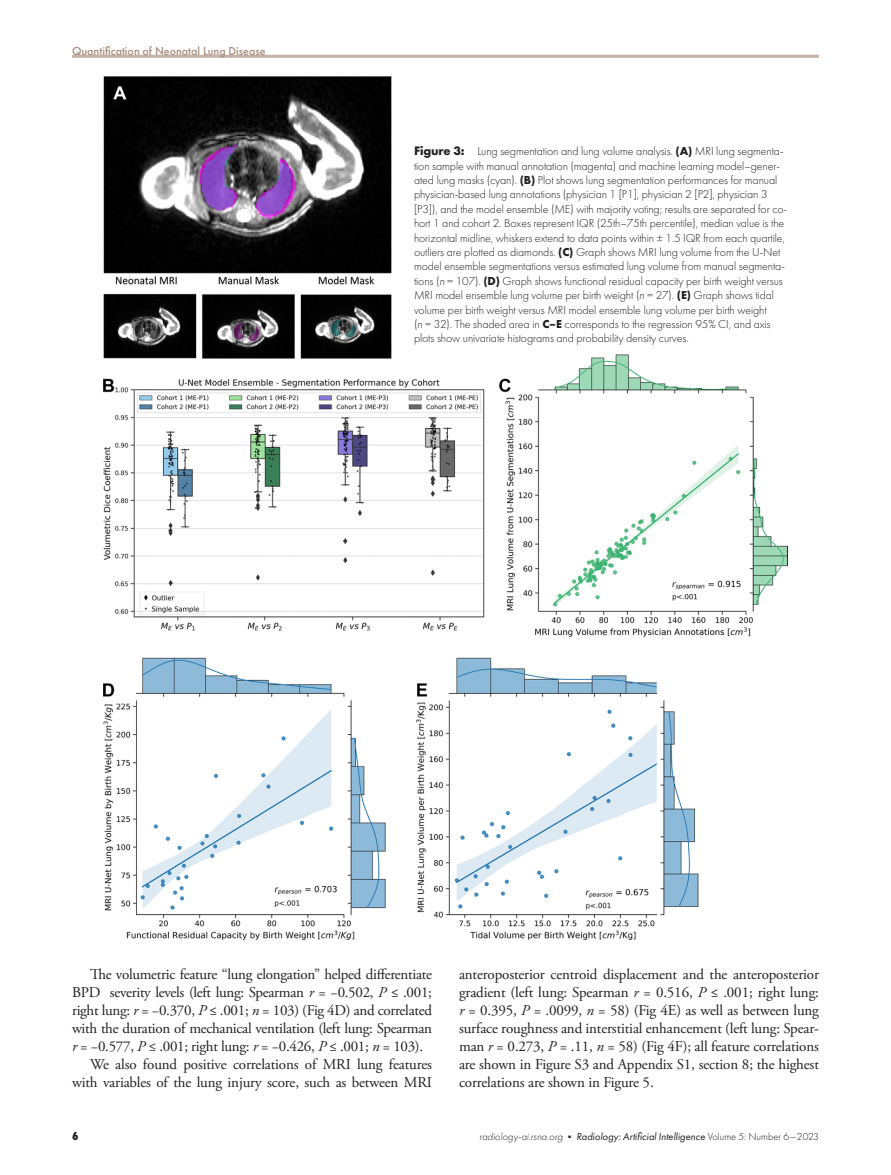
<style>
.page{position:relative;width:891px;height:1175px;background:#fff}
.page>*{position:absolute;margin:0;border:0;box-sizing:border-box;transform-origin:0 0}
.t1{font:15px/18px "Adobe Garamond Pro";letter-spacing:-.02em;color:#231f20;text-align:justify}
.t2{font:300 12px/14.4px "Futura PT";letter-spacing:-.01em;color:#231f20}
.t3{font:500 12px "Futura PT";color:#a68b7d}
.t4{font:800 12px "Futura PT Cond";color:#231f20}
.t5{font:italic 10.5px "Futura PT";color:#231f20}
.s1{font-weight:700;font-size:12.75px}
.s2{font-weight:700}
.s3{font-style:italic}
.s4{font-weight:300}
.s5{font-weight:300;font-style:normal}
</style>
<div class="page">
<hr style="left:72px;top:55px;width:747px;height:3px;background:#c5b2a8">
<img style="left:104px;top:76px;width:683px;height:863px">
<p class="t3" style="left:72px;top:43px;width:195px">Quantification of Neonatal Lung Disease</p>
<p class="t2" style="left:414px;top:144px;width:375px"><span class="s1">Figure 3:</span> Lung segmentation and lung volume analysis. <span class="s2">(A)</span> MRI lung segmenta&shy;tion sample with manual annotation (magenta) and machine learning model–gener&shy;ated lung masks (cyan). <span class="s2">(B)</span> Plot shows lung segmentation performances for manual physician-based lung annotations (physician 1 [P1], physician 2 [P2], physician 3 [P3]), and the model ensemble (ME) with majority voting; results are separated for co&shy;hort 1 and cohort 2. Boxes represent IQR (25th–75th percentile), median value is the horizontal midline, whiskers extend to data points within ± 1.5 IQR from each quartile, outliers are plotted as diamonds. <span class="s2">(C)</span> Graph shows MRI lung volume from the U-Net model ensemble segmentations versus estimated lung volume from manual segmenta&shy;tions (<span class="s3">n</span> = 107). <span class="s2">(D)</span> Graph shows functional residual capacity per birth weight versus MRI model ensemble lung volume per birth weight (<span class="s3">n</span> = 27). <span class="s2">(E)</span> Graph shows tidal volume per birth weight versus MRI model ensemble lung volume per birth weight<br>(<span class="s3">n</span> = 32). The shaded area in <span class="s2">C–E</span> corresponds to the regression 95% CI, and axis plots show univariate histograms and probability density curves.</p>
<p class="t1" style="left:90px;top:965px;width:344px">The volumetric feature “lung elongation” helped differentiate</p>
<p class="t1" style="left:72px;top:983px;width:361px">BPD severity levels (left lung: Spearman <span class="s3">r</span> = −0.502, <span class="s3">P</span> ≤ .001;</p>
<p class="t1" style="left:72px;top:1001px;width:362px">right lung: <span class="s3">r</span> = −0.370, <span class="s3">P</span> ≤ .001; <span class="s3">n</span> = 103) (Fig 4D) and correlated</p>
<p class="t1" style="left:72px;top:1019px;width:361px">with the duration of mechanical ventilation (left lung: Spearman</p>
<p class="t1" style="left:72px;top:1037px;width:353px"><span class="s3">r</span> = −0.577, <span class="s3">P</span> ≤ .001; right lung: <span class="s3">r</span> = −0.426, <span class="s3">P</span> ≤ .001; <span class="s3">n</span> = 103).</p>
<p class="t1" style="left:90px;top:1055px;width:344px">We also found positive correlations of MRI lung features</p>
<p class="t1" style="left:72px;top:1073px;width:361px">with variables of the lung injury score, such as between MRI</p>
<p class="t1" style="left:459px;top:965px;width:361px">anteroposterior centroid displacement and the anteroposterior gradient (left lung: Spearman <span class="s3">r</span> = 0.516, <span class="s3">P</span> ≤ .001; right lung: <span class="s3">r</span> = 0.395, <span class="s3">P</span> = .0099, <span class="s3">n</span> = 58) (Fig 4E) as well as between lung surface roughness and interstitial enhancement (left lung: Spear&shy;man <span class="s3">r</span> = 0.273, <span class="s3">P</span> = .11, <span class="s3">n</span> = 58) (Fig 4F); all feature correlations are shown in Figure S3 and Appendix S1, section 8; the highest correlations are shown in Figure 5.</p>
<p class="t4" style="left:72px;top:1128px;width:8px">6</p>
<p class="t5" style="left:480px;top:1130px;width:341px"><span class="s4">radiology-ai.rsna.org</span> <sup>■</sup> Radiology: Artificial Intelligence <span class="s5">Volume 5: Number 6—2023</span></p>
</div>
